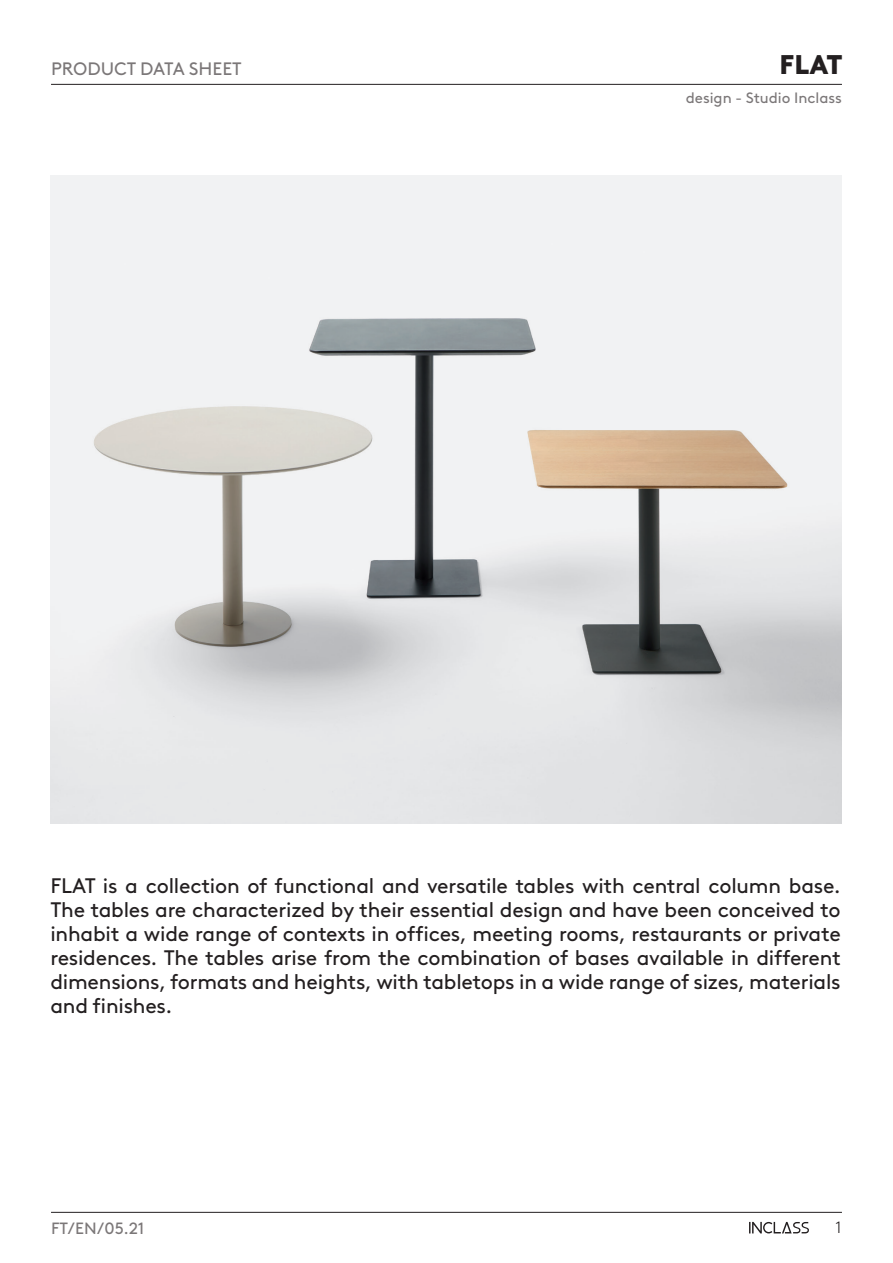
<style>
.page{position:relative;width:893px;height:1263px;background:#fff}
.page>*{position:absolute;margin:0;border:0;box-sizing:border-box;transform-origin:0 0}
.t1{font:900 27px "Brown LL";color:#231f20}
.Texto_colección{font:21px/24px "Brown LL";letter-spacing:-.01em;color:#231f20;text-align:justify}
.t2{font:18px "Brown LL";color:#7b7778}
.t3{font:16.35px "Brown LL";color:#7b7778}
.t4{font:300 16.35px "Brown LL";color:#231f20}
.t5{font:15px "Brown LL";color:#7b7778}
</style>
<div class="page">
<hr style="left:51px;top:1212px;width:791px;height:1px;background:#231f20">
<svg style="left:749px;top:1222px;width:60px;height:11px"></svg>
<hr style="left:51px;top:84px;width:791px;height:1px;background:#231f20">
<img style="left:51px;top:176px;width:790px;height:648px">
<p class="t2" style="left:51px;top:55px;width:192px">PRODUCT DATA SHEET</p>
<p class="t1" style="left:779px;top:44px;width:65px">FLAT</p>
<p class="t5" style="left:686px;top:86px;width:158px">design - Studio Inclass</p>
<p class="Texto_colección" style="left:50px;top:872px;width:792px">FLAT is a collection of functional and versatile tables with central column base.<br>The tables are characterized by their essential design and have been conceived to inhabit a wide range of contexts in offices, meeting rooms, restaurants or private residences. The tables arise from the combination of bases available in different dimensions, formats and heights, with tabletops in a wide range of sizes, materials and finishes.</p>
<p class="t3" style="left:51px;top:1216px;width:94px">FT/EN/05.21</p>
<p class="t4" style="left:836px;top:1216px;width:7px">1</p>
</div>
